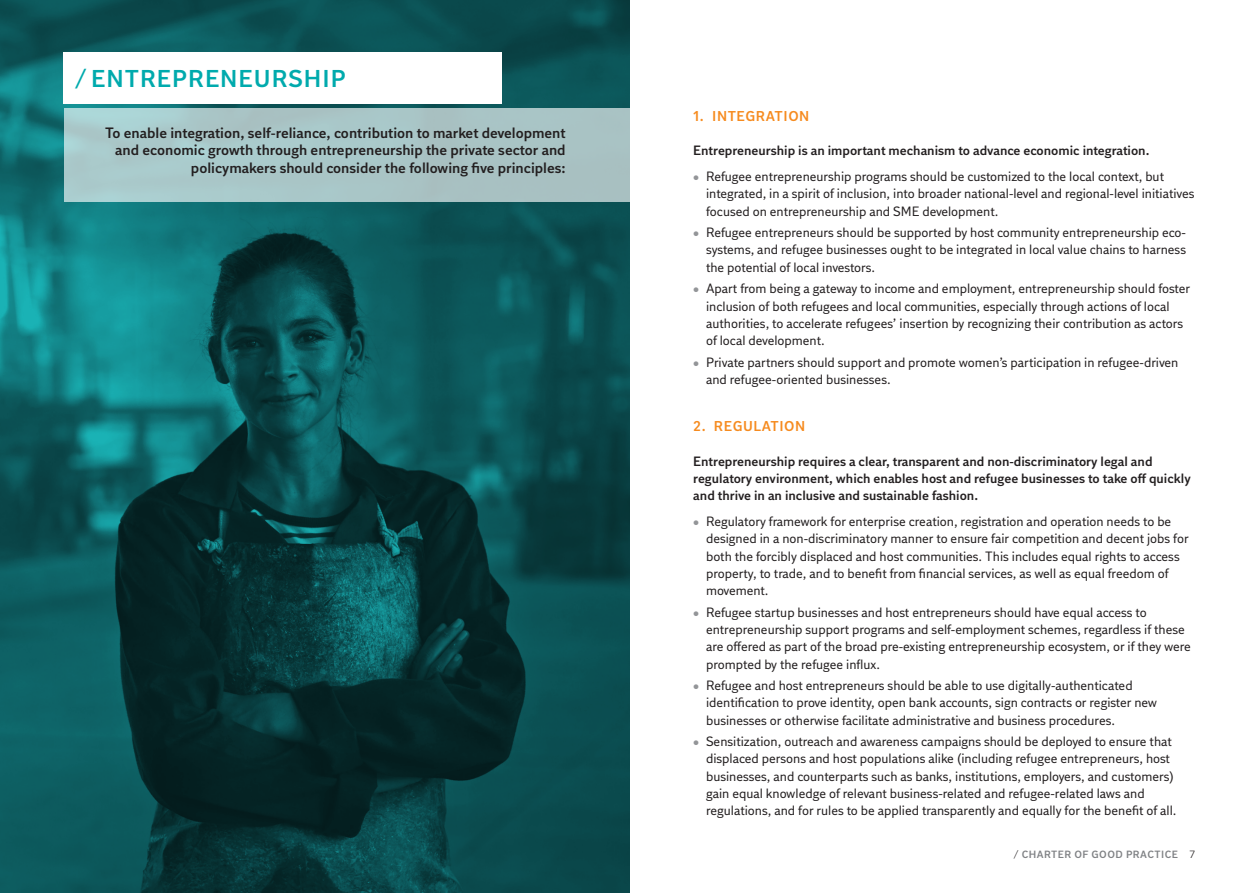
<style>
.page{position:relative;width:1259px;height:893px;background:#fff}
.page>*{position:absolute;margin:0;border:0;box-sizing:border-box;transform-origin:0 0}
.t1{font:600 24.3px "DI Sans";letter-spacing:.04em;color:#00aaad}
.t2{font:600 15px/17.2px "DI Sans";color:#231f20;text-align:right}
.t3{font:600 14.25px "DI Sans";letter-spacing:.04em;color:#f68b1f}
.t4{font:13.5px/17.2px "DI Sans";color:#231f20}
.t5{font:600 13.5px/17.2px "DI Sans";color:#231f20}
.t6{font:600 10.5px "DI Sans";letter-spacing:.04em;color:#808285}
.s1{color:#939598}
.s2{font-weight:400;color:#231f20}
</style>
<div class="page">
<svg style="left:0;top:0;width:629px;height:893px;background:#0b4e51"></svg>
<div style="left:64px;top:108px;width:565px;height:93px;background:#a9c5c6"></div>
<div style="left:64px;top:52px;width:438px;height:52px;background:#fff"></div>
<h1 class="t1" style="left:75px;top:63px;width:272px">/ ENTREPRENEURSHIP</h1>
<p class="t2" style="left:105px;top:124px;width:462px">To enable integration, self-reliance, contribution to market development and economic growth through entrepreneurship the private sector and policymakers should consider the following five principles:</p>
<p class="t3" style="left:693px;top:107px;width:118px">1. INTEGRATION</p>
<p class="t5" style="left:693px;top:142px;width:458px">Entrepreneurship is an important mechanism to advance economic integration.</p>
<p class="t4" style="left:706px;top:168px;width:490px;text-indent:-13px"><span class="s1">•</span> Refugee entrepreneurship programs should be customized to the local context, but integrated, in a spirit of inclusion, into broader national-level and regional-level initiatives focused on entrepreneurship and SME development.</p>
<p class="t4" style="left:706px;top:224px;width:481px;text-align:justify;text-indent:-13px"><span class="s1">•</span> Refugee entrepreneurs should be supported by host community entrepreneurship eco&shy;systems, and refugee businesses ought to be integrated in local value chains to harness the potential of local investors.</p>
<p class="t4" style="left:706px;top:280px;width:485px;text-indent:-13px"><span class="s1">•</span> Apart from being a gateway to income and employment, entrepreneurship should foster inclusion of both refugees and local communities, especially through actions of local authorities, to accelerate refugees’ insertion by recognizing their contribution as actors of local development.</p>
<p class="t4" style="left:706px;top:353px;width:474px;text-indent:-13px"><span class="s1">•</span> Private partners should support and promote women’s participation in refugee-driven and refugee-oriented businesses.</p>
<p class="t3" style="left:693px;top:417px;width:114px">2. REGULATION</p>
<p class="t5" style="left:693px;top:452px;width:499px">Entrepreneurship requires a clear, transparent and non-discriminatory legal and regulatory environment, which enables host and refugee businesses to take off quickly and thrive in an inclusive and sustainable fashion.</p>
<p class="t4" style="left:706px;top:513px;width:484px;text-indent:-13px"><span class="s1">•</span> Regulatory framework for enterprise creation, registration and operation needs to be designed in a non-discriminatory manner to ensure fair competition and decent jobs for both the forcibly displaced and host communities. This includes equal rights to access property, to trade, and to benefit from financial services, as well as equal freedom of movement.</p>
<p class="t4" style="left:706px;top:603px;width:486px;text-indent:-13px"><span class="s1">•</span> Refugee startup businesses and host entrepreneurs should have equal access to entrepreneurship support programs and self-employment schemes, regardless if these are offered as part of the broad pre-existing entrepreneurship ecosystem, or if they were prompted by the refugee influx.</p>
<p class="t4" style="left:706px;top:677px;width:452px;text-indent:-13px"><span class="s1">•</span> Refugee and host entrepreneurs should be able to use digitally-authenticated identification to prove identity, open bank accounts, sign contracts or register new businesses or otherwise facilitate administrative and business procedures.</p>
<p class="t4" style="left:706px;top:733px;width:472px;text-indent:-13px"><span class="s1">•</span> Sensitization, outreach and awareness campaigns should be deployed to ensure that displaced persons and host populations alike (including refugee entrepreneurs, host businesses, and counterparts such as banks, institutions, employers, and customers) gain equal knowledge of relevant business-related and refugee-related laws and regulations, and for rules to be applied transparently and equally for the benefit of all.</p>
<p class="t6" style="left:1014px;top:848px;width:183px"><span class="s2">/</span> CHARTER OF GOOD PRACTICE <span class="s2">7</span></p>
</div>
